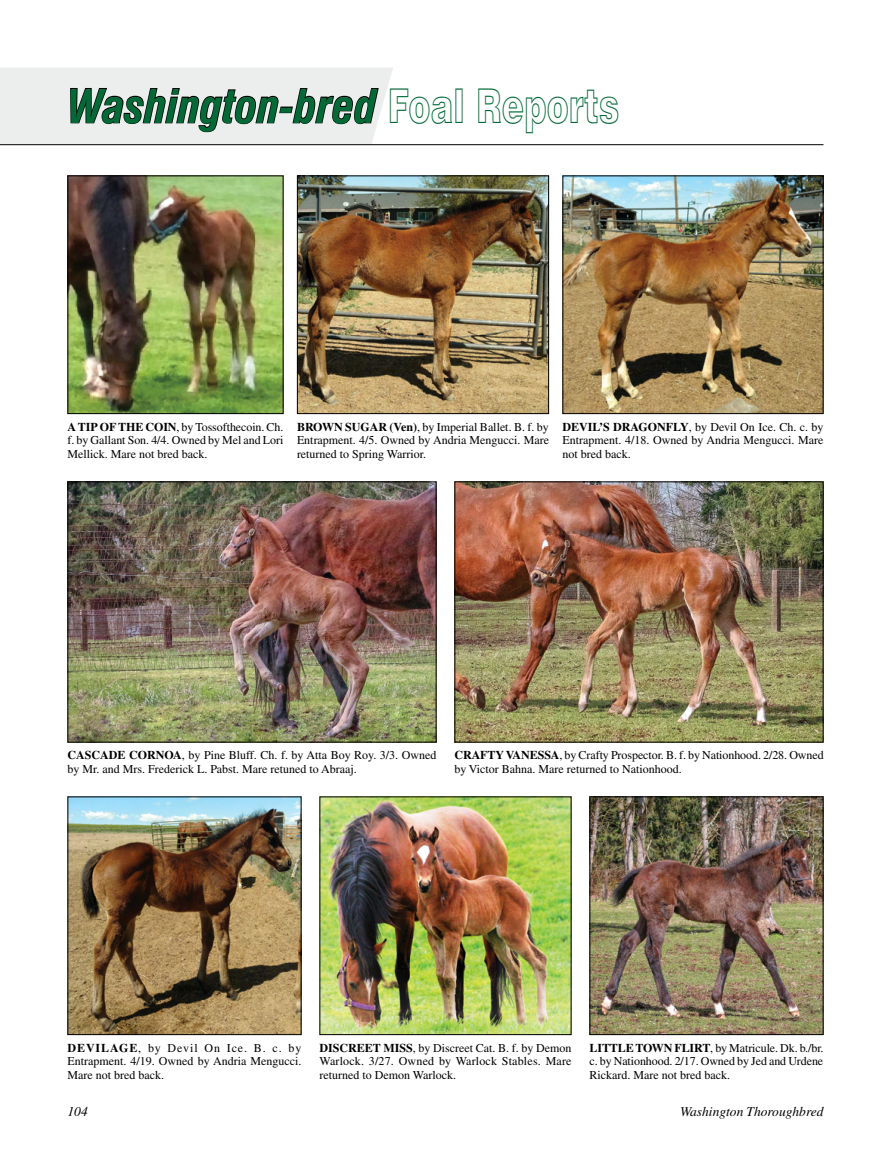
<style>
.page{position:relative;width:891px;height:1161px;background:#fff}
.page>*{position:absolute;margin:0;border:0;box-sizing:border-box;transform-origin:0 0}
.t1{font:italic 700 condensed 45px "Swiss 721 BT";color:#026937}
.t2{font:italic 13.5px "Times";color:#000}
.t3{font:12px/13.5px "Times";color:#000;text-align:justify}
.s1{font-family:"Swiss 721 BT Black Outline";font-weight:400;font-style:normal;font-stretch:normal;font-size:48px}
.s2{font-weight:700}
</style>
<div class="page">
<img style="left:70px;top:239px;width:212px;height:173px">
<div style="left:68px;top:176px;width:216px;height:238px;border:1px solid #000"></div>
<img style="left:299px;top:178px;width:248px;height:234px">
<div style="left:297px;top:176px;width:252px;height:238px;border:1px solid #000"></div>
<img style="left:70px;top:484px;width:364px;height:256px">
<img style="left:456px;top:484px;width:366px;height:256px">
<div style="left:454px;top:482px;width:370px;height:260px;border:1px solid #000"></div>
<img style="left:564px;top:178px;width:258px;height:234px">
<div style="left:562px;top:176px;width:262px;height:238px;border:1px solid #000"></div>
<img style="left:70px;top:798px;width:230px;height:235px">
<div style="left:68px;top:796px;width:234px;height:239px;border:1px solid #000"></div>
<img style="left:322px;top:798px;width:248px;height:235px">
<img style="left:592px;top:798px;width:230px;height:235px">
<div style="left:590px;top:796px;width:234px;height:239px;border:1px solid #000"></div>
<hr style="left:0;top:144px;width:824px;height:1px;background:#000">
<img style="left:0;top:67px;width:394px;height:172px">
<h1 class="t1" style="left:68px;top:79px;width:553px">Washington-bred <span class="s1">Foal Reports</span></h1>
<p class="t3" style="left:68px;top:420px;width:218px"><span class="s2">A TIP OF THE COIN</span>, by Tossofthecoin. Ch. f. by Gallant Son. 4/4. Owned by Mel and Lori Mellick. Mare not bred back.</p>
<p class="t3" style="left:297px;top:420px;width:254px"><span class="s2">BROWN SUGAR (Ven)</span>, by Imperial Ballet. B. f. by Entrapment. 4/5. Owned by Andria Mengucci. Mare returned to Spring Warrior.</p>
<p class="t3" style="left:562px;top:420px;width:262px"><span class="s2">DEVIL’S DRAGONFLY</span>, by Devil On Ice. Ch. c. by Entrapment. 4/18. Owned by Andria Mengucci. Mare not bred back.</p>
<p class="t3" style="left:68px;top:749px;width:370px"><span class="s2">CASCADE CORNOA</span>, by Pine Bluff. Ch. f. by Atta Boy Roy. 3/3. Owned by Mr. and Mrs. Frederick L. Pabst. Mare retuned to Abraaj.</p>
<p class="t3" style="left:454px;top:749px;width:371px"><span class="s2">CRAFTY VANESSA</span>, by Crafty Prospector. B. f. by Nationhood. 2/28. Owned by Victor Bahna. Mare returned to Nationhood.</p>
<p class="t3" style="left:68px;top:1041px;width:236px"><span class="s2">DEVILAGE</span>, by Devil On Ice. B. c. by Entrapment. 4/19. Owned by Andria Mengucci.<br>Mare not bred back.</p>
<p class="t3" style="left:320px;top:1041px;width:254px"><span class="s2">DISCREET MISS</span>, by Discreet Cat. B. f. by Demon Warlock. 3/27. Owned by Warlock Stables. Mare returned to Demon Warlock.</p>
<p class="t3" style="left:590px;top:1041px;width:236px"><span class="s2">LITTLE TOWN FLIRT</span>, by Matricule. Dk. b./br. c. by Nationhood. 2/17. Owned by Jed and Urdene Rickard. Mare not bred back.</p>
<p class="t2" style="left:68px;top:1104px;width:22px">104</p>
<p class="t2" style="left:680px;top:1104px;width:145px">Washington Thoroughbred</p>
</div>
